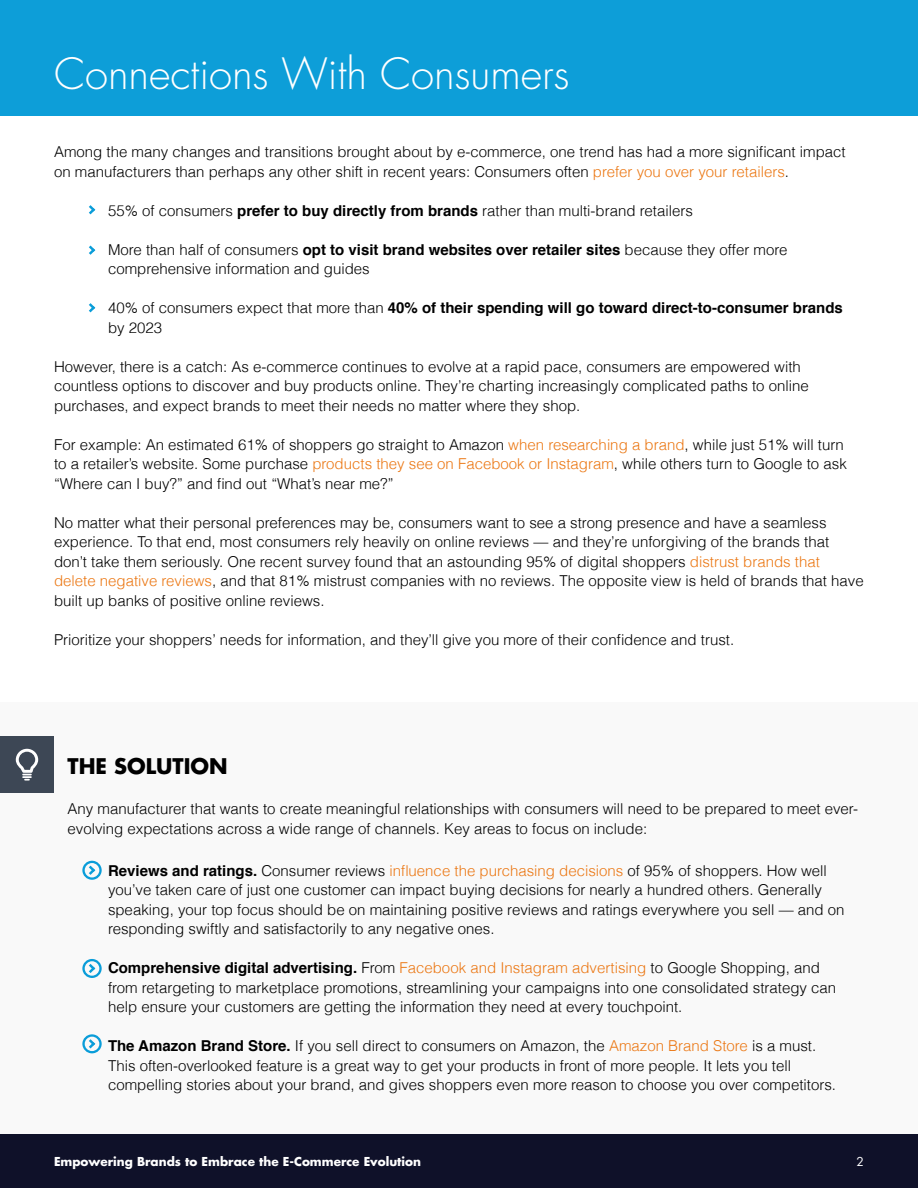
<style>
.page{position:relative;width:918px;height:1188px;background:#fff}
.page>*{position:absolute;margin:0;border:0;box-sizing:border-box;transform-origin:0 0}
.t1{font:300 42px "Futura Std";color:#fff}
.t2{font:700 21px "Futura Std";color:#000}
.t3{font:300 15px/19.5px "Helvetica";color:#000}
.t4{font:700 15px "Helvetica";color:#000}
.t5{font:700 12px "Futura Std";color:#fff}
.t6{font:12px "Futura Std";color:#fff}
.s1{color:#eb7713}
.s2{font-weight:700}
.s3{font-weight:300}
</style>
<div class="page">
<div style="left:0;top:1134px;width:918px;height:54px;background:#0f1129"></div>
<div style="left:0;top:0;width:918px;height:116px;background:#0d9ed8"></div>
<div style="left:0;top:702px;width:918px;height:432px;background:#f9f9f9"></div>
<svg style="left:82px;top:861px;width:20px;height:19px"></svg>
<svg style="left:82px;top:959px;width:20px;height:19px"></svg>
<svg style="left:82px;top:1034px;width:20px;height:19px"></svg>
<svg style="left:89px;top:303px;width:6px;height:9px"></svg>
<svg style="left:89px;top:246px;width:6px;height:9px"></svg>
<svg style="left:89px;top:205px;width:6px;height:9px"></svg>
<div style="left:0;top:736px;width:54px;height:57px;background:#3d4755"></div>
<svg style="left:16px;top:749px;width:22px;height:32px"></svg>
<p class="t1" style="left:54px;top:48px;width:517px">Connections With Consumers</p>
<p class="t3" style="left:54px;top:141px;width:793px">Among the many changes and transitions brought about by e-commerce, one trend has had a more significant impact on manufacturers than perhaps any other shift in recent years: Consumers often <span class="s1">prefer you over your retailers</span>.</p>
<p class="t3" style="left:108px;top:200px;width:586px">55% of consumers <span class="s2">prefer to buy directly from brands</span> rather than multi-brand retailers</p>
<p class="t3" style="left:108px;top:239px;width:681px">More than half of consumers <span class="s2">opt to visit brand websites over retailer sites</span> because they offer more comprehensive information and guides</p>
<p class="t4" style="left:108px;top:296px;width:736px"><span class="s3">40% of consumers expect that more than</span> 40% of their spending will go toward direct-to-consumer brands</p>
<p class="t3" style="left:108px;top:317px;width:56px">by 2023</p>
<p class="t3" style="left:54px;top:356px;width:756px">However, there is a catch: As e-commerce continues to evolve at a rapid pace, consumers are empowered with countless options to discover and buy products online. They’re charting increasingly complicated paths to online purchases, and expect brands to meet their needs no matter where they shop.</p>
<p class="t3" style="left:54px;top:434px;width:794px">For example: An estimated 61% of shoppers go straight to Amazon <span class="s1">when researching a brand</span>, while just 51% will turn to a retailer’s website. Some purchase <span class="s1">products they see on Facebook or Instagram</span>, while others turn to Google to ask “Where can I buy?” and find out “What’s near me?”</p>
<p class="t3" style="left:54px;top:512px;width:811px">No matter what their personal preferences may be, consumers want to see a strong presence and have a seamless experience. To that end, most consumers rely heavily on online reviews — and they’re unforgiving of the brands that don’t take them seriously. One recent survey found that an astounding 95% of digital shoppers <span class="s1">distrust brands that delete negative reviews</span>, and that 81% mistrust companies with no reviews. The opposite view is held of brands that have built up banks of positive online reviews.</p>
<p class="t3" style="left:54px;top:629px;width:682px">Prioritize your shoppers’ needs for information, and they’ll give you more of their confidence and trust.</p>
<p class="t2" style="left:68px;top:752px;width:162px">THE SOLUTION</p>
<p class="t3" style="left:68px;top:798px;width:792px">Any manufacturer that wants to create meaningful relationships with consumers will need to be prepared to meet ever&shy;evolving expectations across a wide range of channels. Key areas to focus on include:</p>
<p class="t3" style="left:108px;top:860px;width:738px"><span class="s2">Reviews and ratings.</span> Consumer reviews <span class="s1">influence the purchasing decisions</span> of 95% of shoppers. How well you’ve taken care of just one customer can impact buying decisions for nearly a hundred others. Generally speaking, your top focus should be on maintaining positive reviews and ratings everywhere you sell — and on responding swiftly and satisfactorily to any negative ones.</p>
<p class="t3" style="left:108px;top:957px;width:730px"><span class="s2">Comprehensive digital advertising.</span> From <span class="s1">Facebook and Instagram advertising</span> to Google Shopping, and from retargeting to marketplace promotions, streamlining your campaigns into one consolidated strategy can help ensure your customers are getting the information they need at every touchpoint.</p>
<p class="t3" style="left:108px;top:1035px;width:730px"><span class="s2">The Amazon Brand Store.</span> If you sell direct to consumers on Amazon, the <span class="s1">Amazon Brand Store</span> is a must.<br>This often-overlooked feature is a great way to get your products in front of more people. It lets you tell compelling stories about your brand, and gives shoppers even more reason to choose you over competitors.</p>
<p class="t5" style="left:54px;top:1153px;width:369px">Empowering Brands to Embrace the E-Commerce Evolution</p>
<p class="t6" style="left:857px;top:1154px;width:9px">2</p>
</div>
